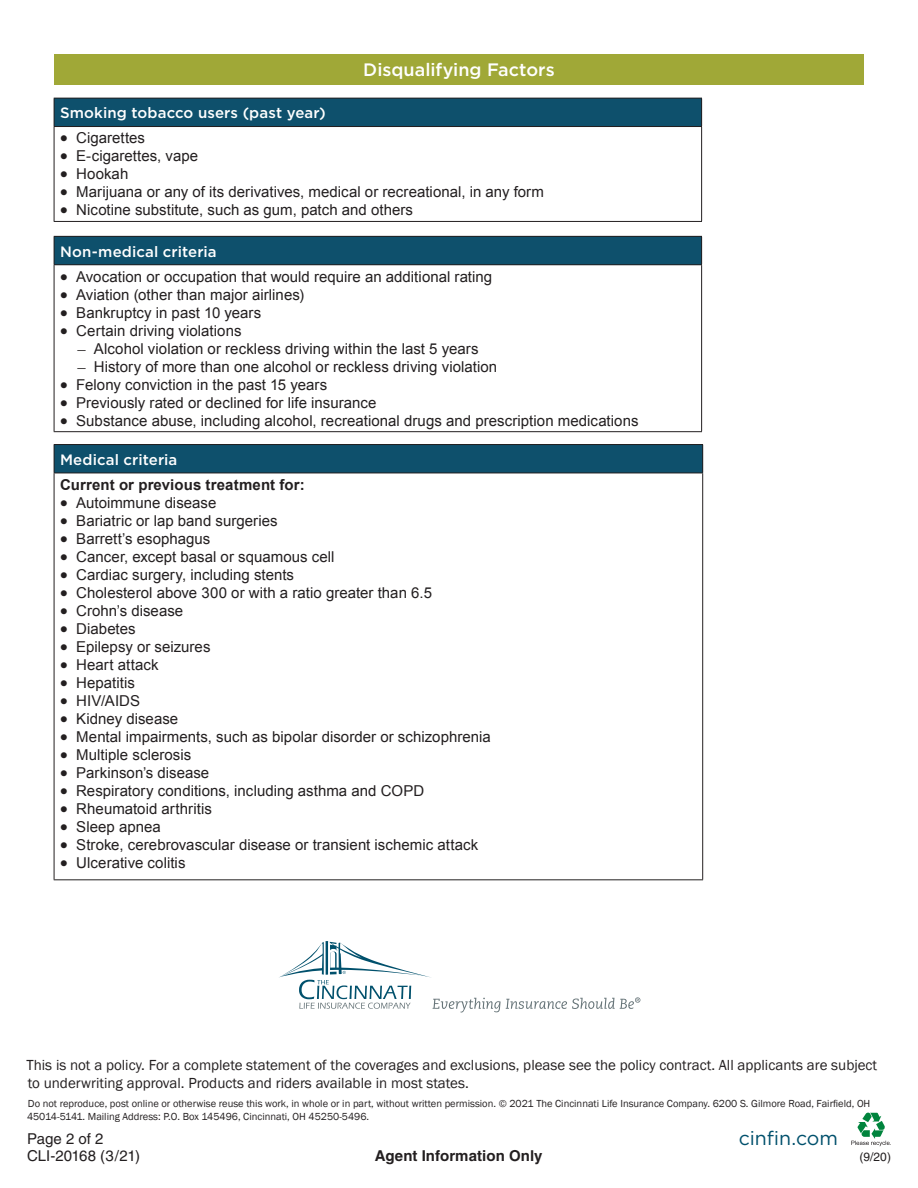
<style>
.page{position:relative;width:918px;height:1188px;background:#fff}
.page>*{position:absolute;margin:0;border:0;box-sizing:border-box;transform-origin:0 0}
.t1{font:19.5px "Gotham";letter-spacing:-.005em;color:#00506c}
.t2{font:500 18px "Gotham";color:#fff}
.t3{font:15px "Arial";letter-spacing:.005em;color:#231f20}
.t4{font:15px/18px "Franklin Gothic";color:#231f20}
.t5{font:500 15px "Gotham";letter-spacing:.01em;color:#fff}
.t6{font:700 15px "Arial";letter-spacing:.01em;color:#231f20}
.t7{font:15px/17px "Helvetica";letter-spacing:-.005em;color:#231f20}
.t8{font:700 15px "Helvetica";letter-spacing:.005em;color:#231f20}
.t9{font:12px "Helvetica";color:#231f20}
.t10{font:10.5px/12.6px "Franklin Gothic";color:#231f20}
.s1{font-family:"Adobe Garamond Pro";font-size:16.5px}
</style>
<div class="page">
<svg style="left:851px;top:1112px;width:40px;height:34px"></svg>
<div style="left:54px;top:54px;width:810px;height:30px;background:#a0a837"></div>
<div style="left:54px;top:98px;width:648px;height:29px;background:#0e506c"></div>
<hr style="left:54px;top:98px;width:648px;height:1px;background:#231f20">
<svg style="left:54px;top:98px;width:1px;height:28px"></svg>
<svg style="left:701px;top:98px;width:1px;height:28px"></svg>
<hr style="left:54px;top:126px;width:648px;height:1px;background:#231f20">
<hr style="left:54px;top:127px;width:1px;height:94px;background:#231f20">
<hr style="left:701px;top:127px;width:1px;height:94px;background:#231f20">
<hr style="left:54px;top:221px;width:648px;height:1px;background:#231f20">
<div style="left:54px;top:236px;width:648px;height:29px;background:#0e506c"></div>
<hr style="left:54px;top:236px;width:648px;height:1px;background:#231f20">
<svg style="left:54px;top:237px;width:1px;height:27px"></svg>
<svg style="left:701px;top:237px;width:1px;height:27px"></svg>
<hr style="left:54px;top:264px;width:648px;height:1px;background:#231f20">
<hr style="left:54px;top:265px;width:1px;height:166px;background:#231f20">
<hr style="left:701px;top:265px;width:1px;height:166px;background:#231f20">
<hr style="left:54px;top:431px;width:648px;height:1px;background:#231f20">
<div style="left:54px;top:445px;width:649px;height:28px;background:#0e506c"></div>
<hr style="left:54px;top:444px;width:649px;height:1px;background:#231f20">
<svg style="left:54px;top:445px;width:1px;height:28px"></svg>
<svg style="left:702px;top:445px;width:1px;height:28px"></svg>
<hr style="left:54px;top:473px;width:649px;height:1px;background:#231f20">
<hr style="left:54px;top:473px;width:1px;height:406px;background:#231f20">
<hr style="left:702px;top:473px;width:1px;height:406px;background:#231f20">
<hr style="left:54px;top:879px;width:649px;height:1px;background:#231f20">
<svg style="left:279px;top:941px;width:361px;height:72px"></svg>
<p class="t2" style="left:363px;top:58px;width:193px">Disqualifying Factors</p>
<p class="t5" style="left:60px;top:103px;width:267px">Smoking tobacco users (past year)</p>
<p class="t3" style="left:60px;top:128px;width:87px">• Cigarettes</p>
<p class="t3" style="left:60px;top:146px;width:140px">• E-cigarettes, vape</p>
<p class="t3" style="left:60px;top:164px;width:70px">• Hookah</p>
<p class="t3" style="left:60px;top:182px;width:485px">• Marijuana or any of its derivatives, medical or recreational, in any form</p>
<p class="t3" style="left:60px;top:200px;width:355px">• Nicotine substitute, such as gum, patch and others</p>
<p class="t5" style="left:60px;top:241px;width:158px">Non-medical criteria</p>
<p class="t3" style="left:60px;top:267px;width:434px">• Avocation or occupation that would require an additional rating</p>
<p class="t3" style="left:60px;top:285px;width:246px">• Aviation (other than major airlines)</p>
<p class="t3" style="left:60px;top:303px;width:203px">• Bankruptcy in past 10 years</p>
<p class="t3" style="left:60px;top:321px;width:183px">• Certain driving violations</p>
<p class="t3" style="left:78px;top:339px;width:402px"><span class="s1">–</span> Alcohol violation or reckless driving within the last 5 years</p>
<p class="t3" style="left:78px;top:357px;width:421px"><span class="s1">–</span> History of more than one alcohol or reckless driving violation</p>
<p class="t3" style="left:60px;top:375px;width:269px">• Felony conviction in the past 15 years</p>
<p class="t3" style="left:60px;top:393px;width:318px">• Previously rated or declined for life insurance</p>
<p class="t3" style="left:60px;top:411px;width:580px">• Substance abuse, including alcohol, recreational drugs and prescription medications</p>
<p class="t5" style="left:60px;top:450px;width:119px">Medical criteria</p>
<p class="t6" style="left:60px;top:474px;width:246px">Current or previous treatment for:</p>
<p class="t3" style="left:60px;top:493px;width:158px">• Autoimmune disease</p>
<p class="t3" style="left:60px;top:511px;width:219px">• Bariatric or lap band surgeries</p>
<p class="t3" style="left:60px;top:529px;width:152px">• Barrett’s esophagus</p>
<p class="t3" style="left:60px;top:547px;width:276px">• Cancer, except basal or squamous cell</p>
<p class="t3" style="left:60px;top:565px;width:236px">• Cardiac surgery, including stents</p>
<p class="t3" style="left:60px;top:583px;width:374px">• Cholesterol above 300 or with a ratio greater than 6.5</p>
<p class="t3" style="left:60px;top:601px;width:125px">• Crohn’s disease</p>
<p class="t3" style="left:60px;top:619px;width:77px">• Diabetes</p>
<p class="t3" style="left:60px;top:637px;width:152px">• Epilepsy or seizures</p>
<p class="t3" style="left:60px;top:655px;width:100px">• Heart attack</p>
<p class="t3" style="left:60px;top:673px;width:76px">• Hepatitis</p>
<p class="t3" style="left:60px;top:691px;width:82px">• HIV/AIDS</p>
<p class="t3" style="left:60px;top:709px;width:120px">• Kidney disease</p>
<p class="t3" style="left:60px;top:727px;width:432px">• Mental impairments, such as bipolar disorder or schizophrenia</p>
<p class="t3" style="left:60px;top:745px;width:133px">• Multiple sclerosis</p>
<p class="t3" style="left:60px;top:763px;width:151px">• Parkinson’s disease</p>
<p class="t3" style="left:60px;top:781px;width:366px">• Respiratory conditions, including asthma and COPD</p>
<p class="t3" style="left:60px;top:799px;width:153px">• Rheumatoid arthritis</p>
<p class="t3" style="left:60px;top:817px;width:102px">• Sleep apnea</p>
<p class="t3" style="left:60px;top:835px;width:420px">• Stroke, cerebrovascular disease or transient ischemic attack</p>
<p class="t3" style="left:60px;top:853px;width:127px">• Ulcerative colitis</p>
<p class="t4" style="left:26px;top:1056px;width:852px">This is not a policy. For a complete statement of the coverages and exclusions, please see the policy contract. All applicants are subject to underwriting approval. Products and riders available in most states.</p>
<p class="t10" style="left:27px;top:1097px;width:845px">Do not reproduce, post online or otherwise reuse this work, in whole or in part, without written permission. © 2021 The Cincinnati Life Insurance Company. 6200 S. Gilmore Road, Fairfield, OH<br>45014-5141. Mailing Address: P.O. Box 145496, Cincinnati, OH 45250-5496.</p>
<h1 class="t1" style="left:739px;top:1125px;width:101px">cinfin.com</h1>
<p class="t9" style="left:860px;top:1150px;width:33px">(9/20)</p>
<p class="t7" style="left:27px;top:1131px;width:115px">Page 2 of 2<br>CLI-20168 (3/21)</p>
<p class="t8" style="left:375px;top:1147px;width:169px">Agent Information Only</p>
</div>
